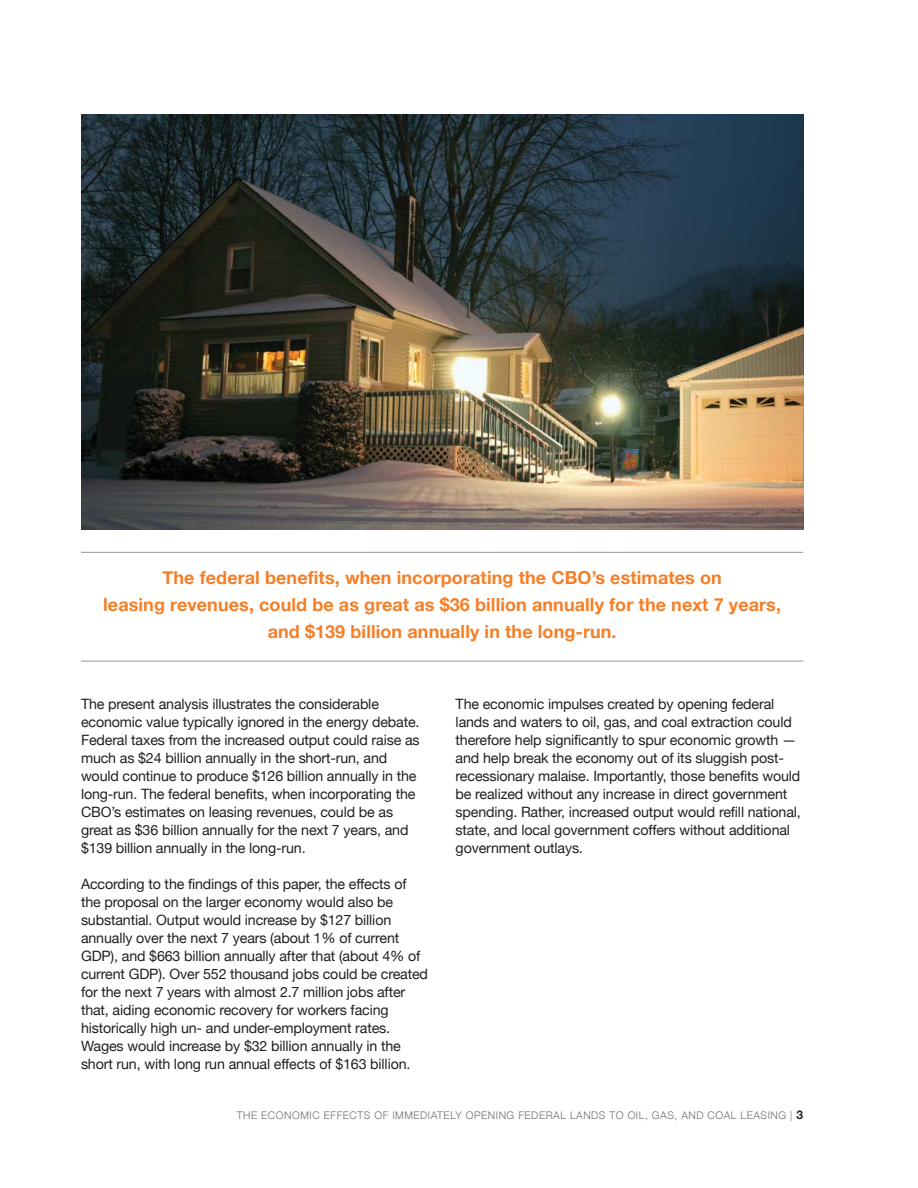
<style>
.page{position:relative;width:918px;height:1188px;background:#fff}
.page>*{position:absolute;margin:0;border:0;box-sizing:border-box;transform-origin:0 0}
.t1{font:700 18px/27px "Helvetica Neue";letter-spacing:.005em;color:#f57f28;text-align:center}
.t2{font:14.25px/18px "Helvetica Neue";letter-spacing:-.01em;color:#231f20}
.t3{font:300 10.5px "Helvetica Neue";letter-spacing:.05em;color:#6e6d71}
.s1{font-weight:700;font-size:12px;color:#231f20}
</style>
<div class="page">
<hr style="left:81px;top:552px;width:722px;height:1px;background:#939598">
<hr style="left:81px;top:661px;width:722px;height:1px;background:#939598">
<img style="left:81px;top:115px;width:722px;height:414px">
<p class="t1" style="left:103px;top:564px;width:679px">The federal benefits, when incorporating the CBO’s estimates on<br>leasing revenues, could be as great as $36 billion annually for the next 7 years, and $139 billion annually in the long-run.</p>
<p class="t2" style="left:81px;top:694px;width:340px">The present analysis illustrates the considerable economic value typically ignored in the energy debate.<br>Federal taxes from the increased output could raise as much as $24 billion annually in the short-run, and would continue to produce $126 billion annually in the long-run. The federal benefits, when incorporating the CBO’s estimates on leasing revenues, could be as great as $36 billion annually for the next 7 years, and $139 billion annually in the long-run.</p>
<p class="t2" style="left:81px;top:874px;width:349px">According to the findings of this paper, the effects of the proposal on the larger economy would also be substantial. Output would increase by $127 billion annually over the next 7 years (about 1% of current GDP), and $663 billion annually after that (about 4% of current GDP). Over 552 thousand jobs could be created for the next 7 years with almost 2.7 million jobs after that, aiding economic recovery for workers facing historically high un- and under-employment rates.<br>Wages would increase by $32 billion annually in the short run, with long run annual effects of $163 billion.</p>
<p class="t2" style="left:456px;top:694px;width:347px">The economic impulses created by opening federal lands and waters to oil, gas, and coal extraction could therefore help significantly to spur economic growth — and help break the economy out of its sluggish post&shy;recessionary malaise. Importantly, those benefits would be realized without any increase in direct government spending. Rather, increased output would refill national, state, and local government coffers without additional government outlays.</p>
<p class="t3" style="left:237px;top:1109px;width:568px">THE ECONOMIC EFFECTS OF IMMEDIATELY OPENING FEDERAL LANDS TO OIL, GAS, AND COAL LEASING | <span class="s1">3</span></p>
</div>
